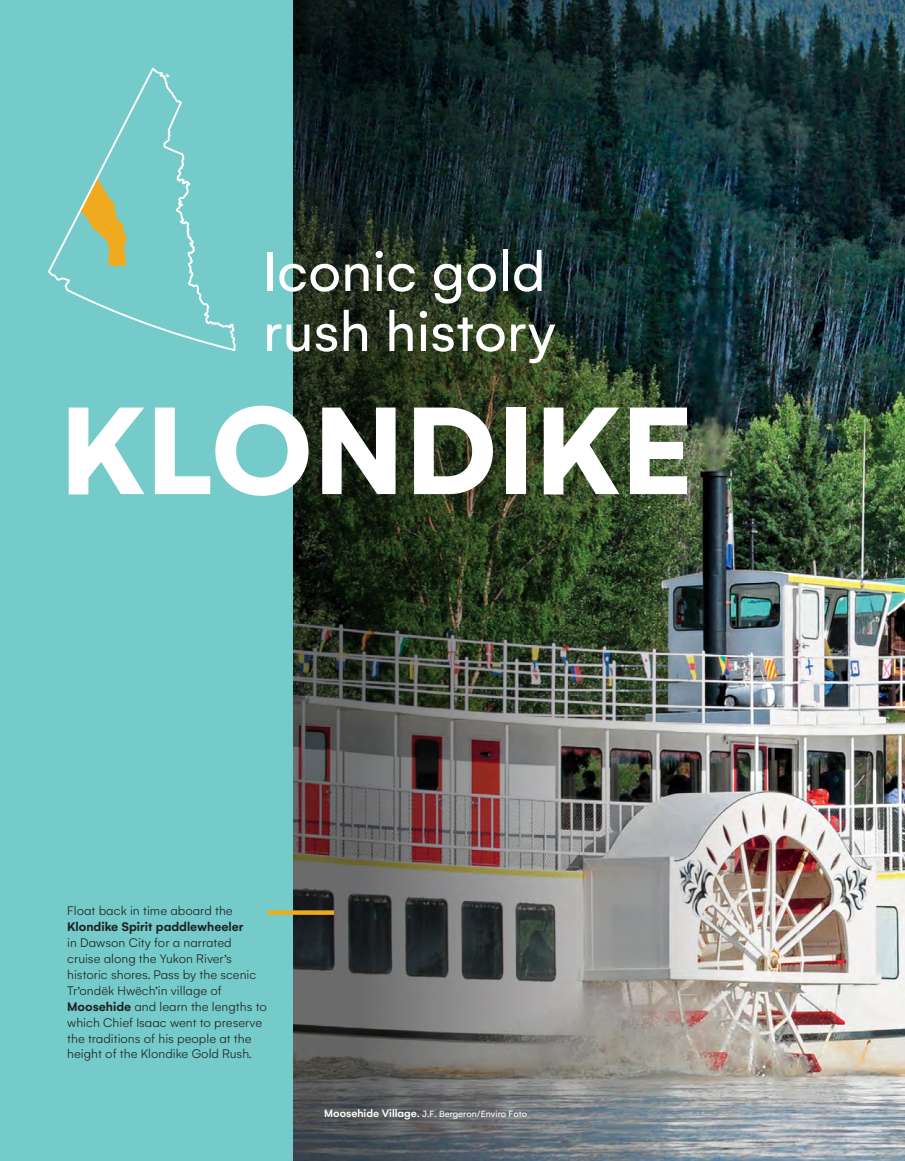
<style>
.page{position:relative;width:905px;height:1161px;background:#fff}
.page>*{position:absolute;margin:0;border:0;box-sizing:border-box;transform-origin:0 0}
.t1{font:700 135px "Gelion";color:#fff}
.t2{font:60px/60px "Gelion";color:#fff}
.t3{font:300 13.5px/15.9px "Gelion";color:#231f20}
.t4{font:600 13.5px "Gelion";color:#231f20}
.t5{font:9.75px "Gelion";color:#fff}
.s1{font-weight:600}
.s2{font-weight:500;font-size:11.7px}
</style>
<div class="page">
<img style="left:878px;top:0;width:26px;height:1161px">
<img style="left:293px;top:0;width:585px;height:1161px">
<div style="left:0;top:0;width:293px;height:1161px;background:#74cbc9"></div>
<svg style="left:48px;top:69px;width:188px;height:282px"></svg>
<div style="left:267px;top:910px;width:67px;height:5px;background:#efaa1f"></div>
<h2 class="t2" style="left:263px;top:241px;width:294px">Iconic gold rush history</h2>
<h1 class="t1" style="left:59px;top:364px;width:636px">KLONDIKE</h1>
<p class="t3" style="left:67px;top:903px;width:167px">Float back in time aboard the</p>
<p class="t4" style="left:67px;top:918px;width:178px">Klondike Spirit paddlewheeler</p>
<p class="t3" style="left:67px;top:935px;width:201px">in Dawson City for a narrated cruise along the Yukon River’s historic shores. Pass by the scenic<br>Tr’ondëk Hwëch’in village of<br><span class="s1">Moosehide</span> and learn the lengths to which Chief Isaac went to preserve the traditions of his people at the height of the Klondike Gold Rush.</p>
<p class="t5" style="left:324px;top:1108px;width:204px"><span class="s2">Moosehide Village.</span> J.F. Bergeron/Enviro Foto</p>
</div>
